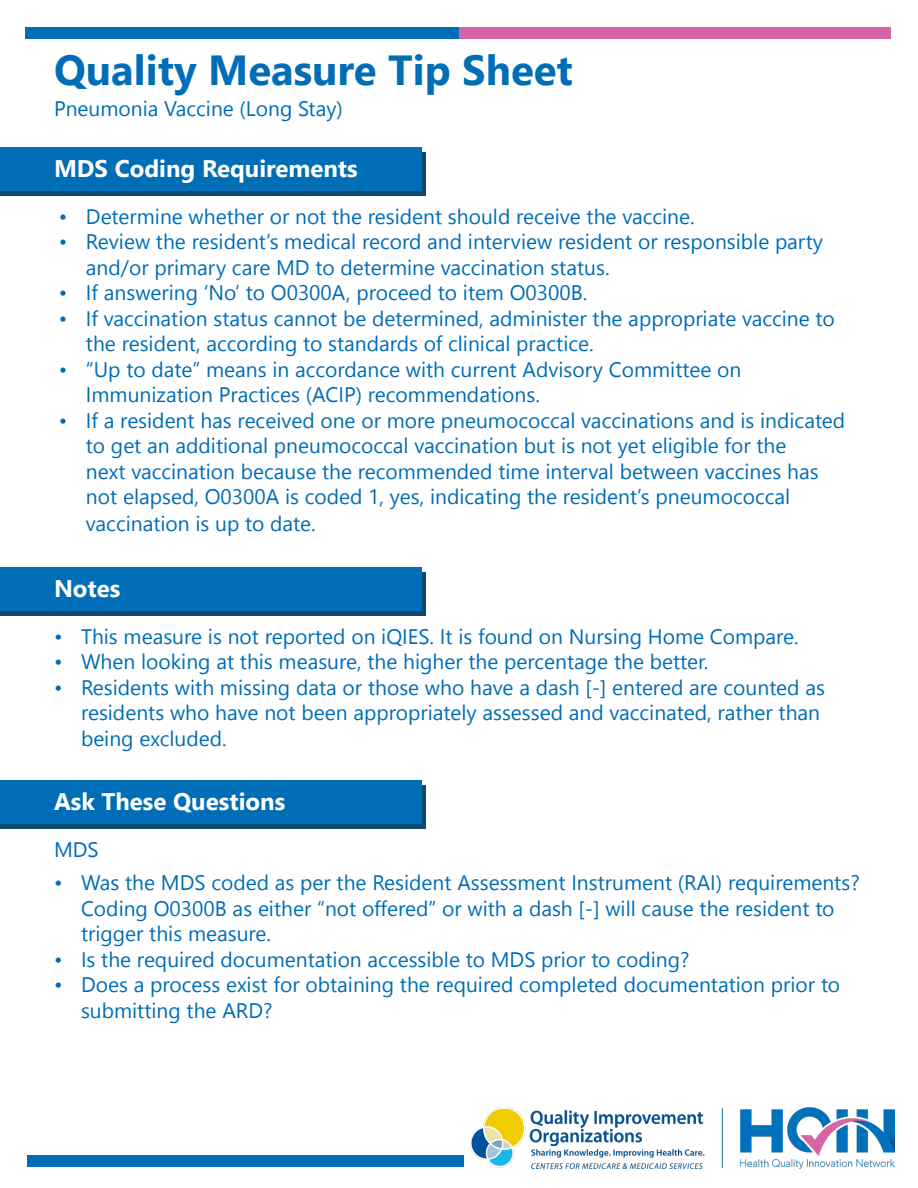
<style>
.page{position:relative;width:918px;height:1188px;background:#fff}
.page>*{position:absolute;margin:0;border:0;box-sizing:border-box;transform-origin:0 0}
.t1{font:700 42px "Nirmala UI";color:#006db7}
.t2{font:700 24px "Nirmala UI";color:#fff}
.t3{font:21px/25.5px "Nirmala UI";color:#006db7}
</style>
<div class="page">
<div style="left:26px;top:27px;width:433px;height:11px;background:#006db7"></div>
<div style="left:459px;top:27px;width:432px;height:11px;background:#d663a6"></div>
<svg style="left:0;top:572px;width:426px;height:43px;fill:#0b4a72"></svg>
<div style="left:0;top:567px;width:421px;height:43px;background:#006db7"></div>
<div style="left:0;top:785px;width:426px;height:44px;background:#0b4a72"></div>
<div style="left:0;top:781px;width:421px;height:43px;background:#006db7"></div>
<svg style="left:0;top:152px;width:426px;height:43px;fill:#0b4a72"></svg>
<div style="left:0;top:147px;width:421px;height:43px;background:#006db7"></div>
<div style="left:27px;top:1156px;width:436px;height:11px;background:#006db7"></div>
<img style="left:470px;top:1107px;width:425px;height:61px">
<p class="t1" style="left:54px;top:35px;width:520px">Quality Measure Tip Sheet</p>
<p class="t3" style="left:54px;top:95px;width:290px">Pneumonia Vaccine (Long Stay)</p>
<p class="t2" style="left:54px;top:149px;width:305px">MDS Coding Requirements</p>
<p class="t3" style="left:59px;top:202px;width:637px">• Determine whether or not the resident should receive the vaccine.</p>
<p class="t3" style="left:86px;top:228px;width:739px;text-indent:-27px">• Review the resident’s medical record and interview resident or responsible party and/or primary care MD to determine vaccination status.</p>
<p class="t3" style="left:59px;top:279px;width:530px">• If answering ‘No’ to O0300A, proceed to item O0300B.</p>
<p class="t3" style="left:86px;top:304px;width:750px;text-indent:-27px">• If vaccination status cannot be determined, administer the appropriate vaccine to the resident, according to standards of clinical practice.</p>
<p class="t3" style="left:86px;top:355px;width:657px;text-indent:-27px">• “Up to date” means in accordance with current Advisory Committee on<br>Immunization Practices (ACIP) recommendations.</p>
<p class="t3" style="left:86px;top:406px;width:761px;text-indent:-27px">• If a resident has received one or more pneumococcal vaccinations and is indicated to get an additional pneumococcal vaccination but is not yet eligible for the<br>next vaccination because the recommended time interval between vaccines has not elapsed, O0300A is coded 1, yes, indicating the resident’s pneumococcal vaccination is up to date.</p>
<p class="t2" style="left:54px;top:569px;width:68px">Notes</p>
<p class="t3" style="left:54px;top:622px;width:746px">• This measure is not reported on iQIES. It is found on Nursing Home Compare.</p>
<p class="t3" style="left:54px;top:648px;width:656px">• When looking at this measure, the higher the percentage the better.</p>
<p class="t3" style="left:81px;top:673px;width:745px;text-indent:-27px">• Residents with missing data or those who have a dash [-] entered are counted as residents who have not been appropriately assessed and vaccinated, rather than being excluded.</p>
<p class="t2" style="left:54px;top:782px;width:233px">Ask These Questions</p>
<p class="t3" style="left:54px;top:836px;width:46px">MDS</p>
<p class="t3" style="left:81px;top:869px;width:780px;text-indent:-27px">• Was the MDS coded as per the Resident Assessment Instrument (RAI) requirements?<br>Coding O0300B as either “not offered” or with a dash [-] will cause the resident to trigger this measure.</p>
<p class="t3" style="left:54px;top:945px;width:637px">• Is the required documentation accessible to MDS prior to coding?</p>
<p class="t3" style="left:81px;top:971px;width:761px;text-indent:-27px">• Does a process exist for obtaining the required completed documentation prior to submitting the ARD?</p>
</div>
